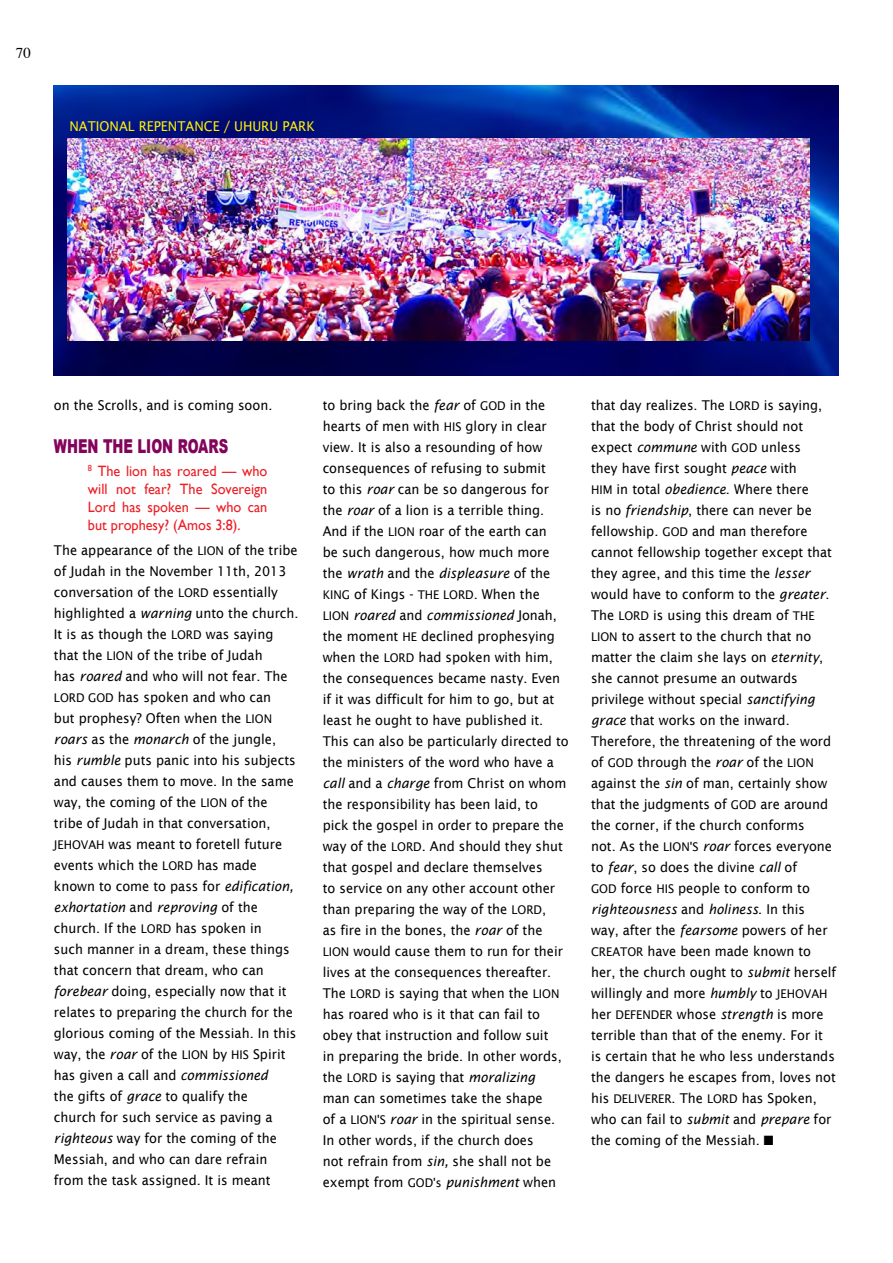
<style>
.page{position:relative;width:893px;height:1263px;background:#fff}
.page>*{position:absolute;margin:0;border:0;box-sizing:border-box;transform-origin:0 0}
.t1{font:900 19.2px "Arial";color:#83045b;scale:.69 1}
.t2{font:15px/18px "Gill Sans";color:#ed1d24;text-align:justify;scale:.95 1}
.t3{font:15px "Times";color:#000}
.t4{font:13.5px/21px "Lucida Sans";color:#000;scale:.95 1}
.t5{font:13.5px "Lucida Sans";color:#fff200;scale:.95 1}
.t6{font:12px "Lucida Sans";color:#000;scale:.95 1}
.s1{font-size:12px}
.s2{font-style:italic}
</style>
<div class="page">
<img style="left:54px;top:85px;width:784px;height:291px">
<img style="left:68px;top:139px;width:742px;height:201px">
<p class="t3" style="left:16px;top:38px;width:16px">70</p>
<p class="t5" style="left:70px;top:118px;width:141px">NATIONAL REPENTANCE</p>
<p class="t5" style="left:224px;top:118px;width:21px">/ UHU</p>
<p class="t5" style="left:261px;top:118px;width:58px">RU PARK</p>
<p class="t4" style="left:54px;top:394px;width:231px">on the Scrolls, and is coming soon.</p>
<h1 class="t1" style="left:54px;top:432px;width:35px">WHEN</h1>
<h1 class="t1" style="left:103px;top:432px;width:124px">THE LION ROARS</h1>
<p class="t2" style="left:88px;top:461px;width:190px"><sup>8</sup> The lion has roared — who will not fear? The Sovereign Lord has spoken — who can but prophesy? (Amos 3:8).</p>
<p class="t4" style="left:54px;top:539px;width:259px">The appearance of the <span class="s1">Lion</span> of the tribe of Judah in the November 11th, 2013 conversation of the <span class="s1">LORD</span> essentially highlighted a <span class="s2">warning</span> unto the church.<br>It is as though the <span class="s1">LORD</span> was saying that the <span class="s1">Lion</span> of the tribe of Judah<br>has <span class="s2">roared</span> and who will not fear. The <span class="s1">LORD GOD</span> has spoken and who can<br>but prophesy? Often when the <span class="s1">LION </span><span class="s2">roars</span> as the <span class="s2">monarch</span> of the jungle,<br>his <span class="s2">rumble</span> puts panic into his subjects and causes them to move. In the same way, the coming of the <span class="s1">LION</span> of the tribe of Judah in that conversation,</p>
<p class="t6" style="left:54px;top:838px;width:13px">JEHO</p>
<p class="t4" style="left:54px;top:833px;width:257px;text-indent:27px"><span class="s1">VAH</span> was meant to foretell future events which the <span class="s1">LORD</span> has made known to come to pass for <span class="s2">edification, exhortation</span> and <span class="s2">reproving</span> of the church. If the <span class="s1">LORD</span> has spoken in<br>such manner in a dream, these things that concern that dream, who can <span class="s2">forebear</span> doing, especially now that it relates to preparing the church for the glorious coming of the Messiah. In this way, the <span class="s2">roar</span> of the <span class="s1">LION</span> by <span class="s1">H IS</span> Spirit has given a call and <span class="s2">commissioned<br></span>the gifts of <span class="s2">grace</span> to qualify the<br>church for such service as paving a <span class="s2">righteous</span> way for the coming of the Messiah, and who can dare refrain from the task assigned. It is meant</p>
<p class="t4" style="left:323px;top:394px;width:241px">to bring back the <span class="s2">fear</span> of <span class="s1">GOD</span> in the hearts of men with <span class="s1">H IS</span> glory in clear view. It is also a resounding of how consequences of refusing to submit to this <span class="s2">roar</span> can be so dangerous for the <span class="s2">roar</span> of a lion is a terrible thing.<br>And if the <span class="s1">lion</span> roar of the earth can be such dangerous, how much more the <span class="s2">wrath</span> and the <span class="s2">displeasure</span> of the<br><span class="s1">KING</span> of Kings - <span class="s1">THE</span></p>
<p class="t4" style="left:323px;top:583px;width:260px;text-indent:120px"><span class="s1">LORD</span>. When the<br><span class="s1">Li on</span> <span class="s2">roared</span> and <span class="s2">commissioned</span> Jonah, the moment <span class="s1">HE</span> declined prophesying when the <span class="s1">LORD</span> had spoken with him, the consequences became nasty. Even if it was difficult for him to go, but at least he ought to have published it.<br>This can also be particularly directed to the ministers of the word who have a <span class="s2">call</span> and a <span class="s2">charge</span> from Christ on whom the responsibility has been laid, to<br>pick the gospel in order to prepare the way of the <span class="s1">LORD</span>. And should they shut that gospel and declare themselves<br>to service on any other account other than preparing the way of the <span class="s1">LORD</span>,<br>as fire in the bones, the <span class="s2">roar</span> of the <span class="s1">Lion</span> would cause them to run for their lives at the consequences thereafter.<br>The <span class="s1">LORD</span> is saying that when the <span class="s1">LION </span>has roared who is it that can fail to obey that instruction and follow suit<br>in preparing the bride. In other words, the <span class="s1">LORD</span> is saying that <span class="s2">moralizing<br></span>man can sometimes take the shape<br>of a <span class="s1">lion's</span> <span class="s2">roar</span> in the spiritual sense.<br>In other words, if the church does<br>not refrain from <span class="s2">sin,</span> she shall not be exempt from <span class="s1">GOD's</span> <span class="s2">punishment</span> when</p>
<p class="t4" style="left:591px;top:394px;width:260px">that day realizes. The <span class="s1">LORD</span> is saying, that the body of Christ should not expect <span class="s2">commune</span> with <span class="s1">GOD</span> unless<br>they have first sought <span class="s2">peace</span> with<br><span class="s1">H IM</span> in total <span class="s2">obedience</span>. Where there<br>is no <span class="s2">friendship</span>, there can never be fellowship. <span class="s1">GOD</span> and man therefore cannot fellowship together except that they agree, and this time the <span class="s2">lesser </span>would have to conform to the <span class="s2">greater</span>.<br>The <span class="s1">LORD</span> is using this dream of <span class="s1">the Lion</span> to assert to the church that no matter the claim she lays on <span class="s2">eternity</span>, she cannot presume an outwards privilege without special <span class="s2">sanctifying grace</span> that works on the inward.<br>Therefore, the threatening of the word of <span class="s1">GOD</span> through the <span class="s2">roar</span> of the <span class="s1">Lion </span>against the <span class="s2">sin</span> of man, certainly show that the judgments of <span class="s1">GOD</span> are around the corner, if the church conforms<br>not. As the <span class="s1">lion's</span> <span class="s2">roar</span> forces everyone to <span class="s2">fear</span>, so does the divine <span class="s2">call</span> of<br><span class="s1">GOD</span> force <span class="s1">H IS</span> people to conform to <span class="s2">righteousness</span> and <span class="s2">holiness</span>. In this<br>way, after the <span class="s2">fearsome</span> powers of her <span class="s1">CREATO R</span> have been made known to her, the church ought to <span class="s2">submit</span> herself willingly and more <span class="s2">humbly</span> to <span class="s1">JEHO</span></p>
<p class="t6" style="left:804px;top:987px;width:24px">VAH</p>
<p class="t4" style="left:591px;top:1003px;width:259px">her <span class="s1">Defender</span> whose <span class="s2">strength</span> is more terrible than that of the enemy. For it is certain that he who less understands the dangers he escapes from, loves not his <span class="s1">Deliverer</span>. The <span class="s1">LORD</span> has Spoken, who can fail to <span class="s2">submit</span> and <span class="s2">prepare</span> for the coming of the Messiah. ■</p>
</div>
